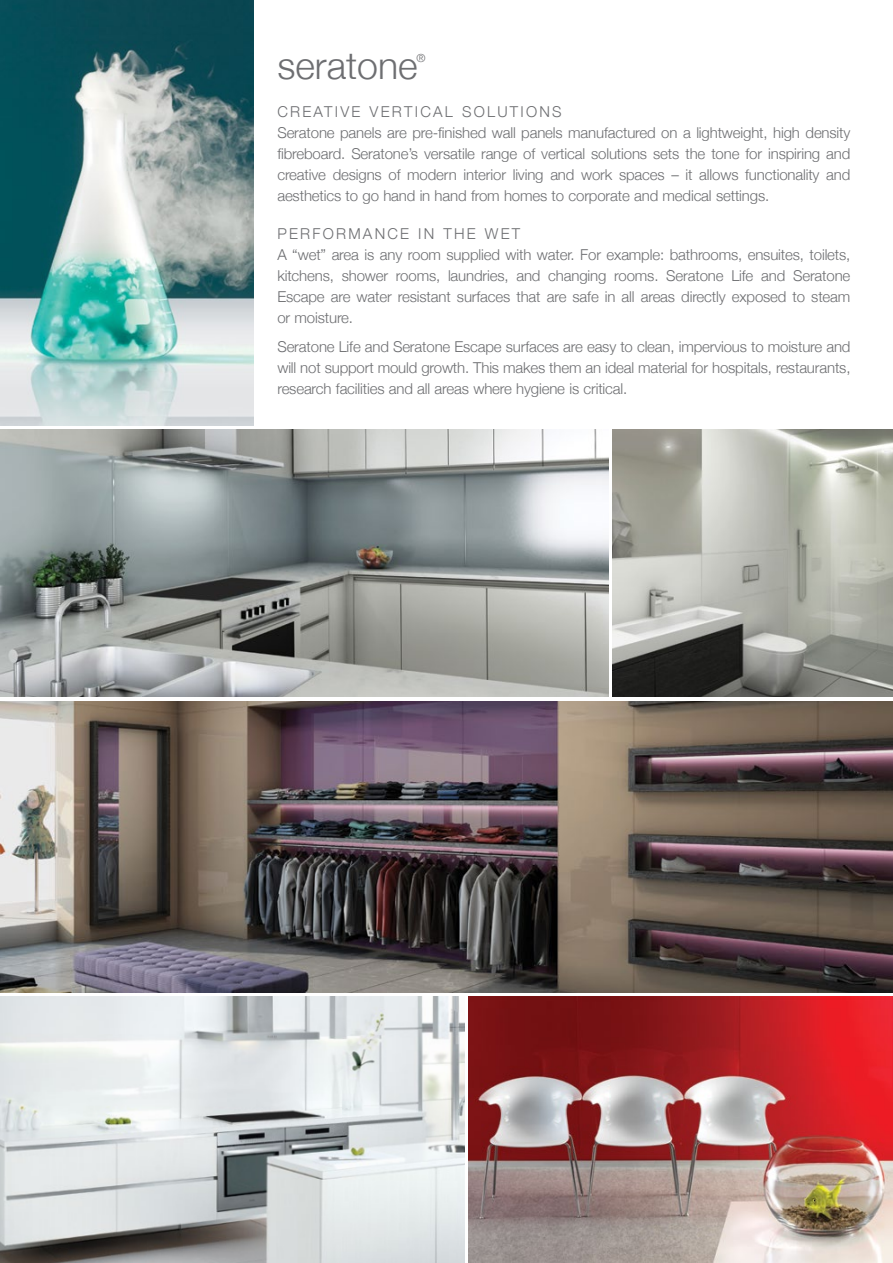
<style>
.page{position:relative;width:893px;height:1263px;background:#fff}
.page>*{position:absolute;margin:0;border:0;box-sizing:border-box;transform-origin:0 0}
.t1{font:300 37.5px "Helvetica Neue";color:#6d6e71}
.t2{font:300 15px/21px "Helvetica Neue";letter-spacing:-.01em;color:#6d6e71}
.t3{font:300 11.4px "Helvetica Neue";color:#6d6e71}
</style>
<div class="page">
<img style="left:0;top:429px;width:608px;height:268px">
<img style="left:0;top:701px;width:893px;height:291px">
<img style="left:0;top:0;width:253px;height:425px">
<img style="left:0;top:996px;width:464px;height:267px">
<img style="left:469px;top:996px;width:424px;height:267px">
<img style="left:612px;top:429px;width:281px;height:268px">
<h1 class="t1" style="left:277px;top:35px;width:142px">seratone</h1>
<p class="t3" style="left:417px;top:49px;width:11px">®</p>
<p class="t2" style="left:277px;top:100px;width:575px">CREATIVE VERTICAL SOLUTIONS<br>Seratone panels are pre-finished wall panels manufactured on a lightweight, high density fibreboard. Seratone’s versatile range of vertical solutions sets the tone for inspiring and creative designs of modern interior living and work spaces – it allows functionality and aesthetics to go hand in hand from homes to corporate and medical settings.</p>
<p class="t2" style="left:277px;top:222px;width:575px">PERFORMANCE IN THE WET<br>A “wet” area is any room supplied with water. For example: bathrooms, ensuites, toilets, kitchens, shower rooms, laundries, and changing rooms. Seratone Life and Seratone Escape are water resistant surfaces that are safe in all areas directly exposed to steam or moisture.</p>
<p class="t2" style="left:277px;top:335px;width:575px;text-align:justify">Seratone Life and Seratone Escape surfaces are easy to clean, impervious to moisture and will not support mould growth. This makes them an ideal material for hospitals, restaurants, research facilities and all areas where hygiene is critical.</p>
</div>
